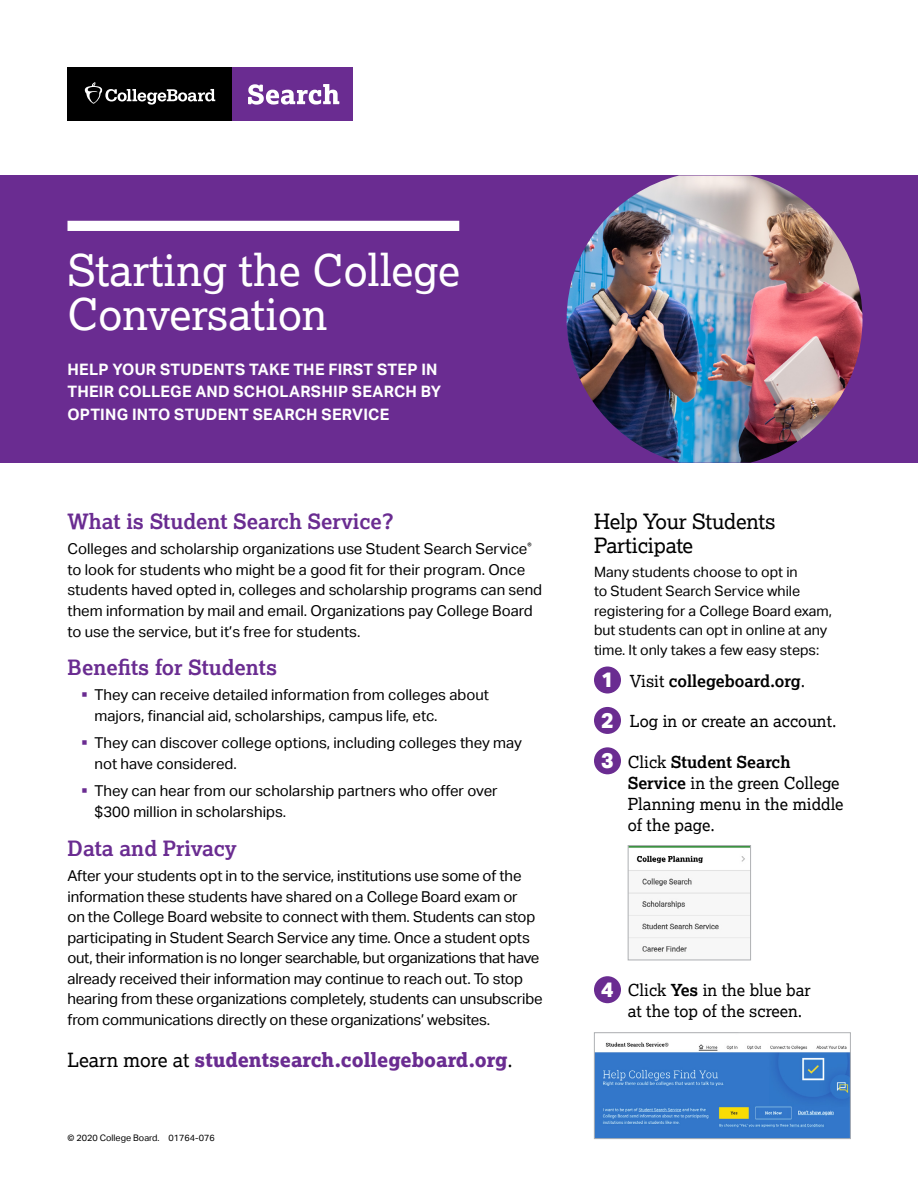
<style>
.page{position:relative;width:918px;height:1188px;background:#fff}
.page>*{position:absolute;margin:0;border:0;box-sizing:border-box;transform-origin:0 0}
.A__Head__Main__DO{font:43.5px/43.5px "Lexia";color:#fff}
.B__Head__Main_pu{font:700 21px "Lexia";color:#6a2c91}
.SB_Head{font:21px/24px "Lexia";letter-spacing:-.01em;color:#000}
.Body_Text__Large{font:800 21px "Aktiv Grotesk";color:#fff}
.CTA__Small{font:800 19.5px "Lexia";color:#6a2c91}
.SB_Text__Large{font:16.5px/21px "Lexia";color:#000}
.SB_Text__Large-2{font:700 16.5px "Lexia";color:#000}
.Eyebrow{font:700 15.75px/22.5px "Aktiv Grotesk";letter-spacing:.015em;color:#fff}
.Body_Text__Middle{font:15px/20.5px "Aktiv Grotesk";letter-spacing:-.01em;color:#000}
.SB_Text__Main{font:14.25px/19.5px "Aktiv Grotesk";color:#000}
.Legal{font:9px "Aktiv Grotesk";color:#000}
.s1{color:#6a2c91}
.s2{font-weight:400;color:#000}
.s3{font-weight:400}
.s4{font-weight:700}
</style>
<div class="page">
<div style="left:0;top:176px;width:918px;height:287px;background:#6a2c91"></div>
<img style="left:567px;top:176px;width:295px;height:287px">
<div style="left:68px;top:221px;width:391px;height:10px;background:#fff"></div>
<div style="left:594px;top:667px;width:27px;height:27px;background:#6a2c91;border-radius:50%"></div>
<div style="left:594px;top:707px;width:27px;height:27px;background:#6a2c91;border-radius:50%"></div>
<div style="left:594px;top:747px;width:27px;height:27px;background:#6a2c91;border-radius:50%"></div>
<img style="left:630px;top:847px;width:119px;height:105px">
<div style="left:628px;top:845px;width:123px;height:115px;border:1px solid #afb1b4"></div>
<div style="left:594px;top:976px;width:27px;height:27px;background:#6a2c91;border-radius:50%"></div>
<img style="left:596px;top:1042px;width:253px;height:95px">
<div style="left:594px;top:1032px;width:257px;height:107px;border:1px solid #afb1b4"></div>
<div style="left:68px;top:68px;width:165px;height:54px;background:#000"></div>
<svg style="left:85px;top:82px;width:130px;height:23px"></svg>
<div style="left:233px;top:68px;width:120px;height:54px;background:#6a2c91"></div>
<svg style="left:248px;top:84px;width:91px;height:21px"></svg>
<p class="A__Head__Main__DO" style="left:68px;top:248px;width:394px">Starting the College<br>Conversation</p>
<p class="Eyebrow" style="left:68px;top:358px;width:375px">HELP YOUR STUDENTS TAKE THE FIRST STEP IN<br>THEIR COLLEGE AND SCHOLARSHIP SEARCH BY<br>OPTING INTO STUDENT SEARCH SERVICE</p>
<p class="B__Head__Main_pu" style="left:68px;top:508px;width:328px">What is Student Search Service?</p>
<p class="Body_Text__Middle" style="left:68px;top:538px;width:476px">Colleges and scholarship organizations use Student Search Service<sup>® </sup>to look for students who might be a good fit for their program. Once students haved opted in, colleges and scholarship programs can send them information by mail and email. Organizations pay College Board to use the service, but it’s free for students.</p>
<p class="B__Head__Main_pu" style="left:68px;top:655px;width:211px">Benefits for Students</p>
<p class="Body_Text__Middle" style="left:94px;top:685px;width:396px;text-indent:-14px"><span class="s1">▪</span> They can receive detailed information from colleges about majors, financial aid, scholarships, campus life, etc.</p>
<p class="Body_Text__Middle" style="left:94px;top:733px;width:429px;text-indent:-14px"><span class="s1">▪</span> They can discover college options, including colleges they may not have considered.</p>
<p class="Body_Text__Middle" style="left:94px;top:781px;width:405px;line-height:21px;text-indent:-14px"><span class="s1">▪</span> They can hear from our scholarship partners who offer over $300 million in scholarships.</p>
<p class="B__Head__Main_pu" style="left:68px;top:835px;width:171px">Data and Privacy</p>
<p class="Body_Text__Middle" style="left:68px;top:866px;width:477px">After your students opt in to the service, institutions use some of the information these students have shared on a College Board exam or<br>on the College Board website to connect with them. Students can stop participating in Student Search Service any time. Once a student opts out, their information is no longer searchable, but organizations that have already received their information may continue to reach out. To stop hearing from these organizations completely, students can unsubscribe from communications directly on these organizations’ websites.</p>
<p class="CTA__Small" style="left:68px;top:1047px;width:447px"><span class="s2">Learn more at</span> studentsearch.collegeboard.org<span class="s2">.</span></p>
<p class="Legal" style="left:68px;top:1132px;width:149px">© 2020 College Board. 01764-076</p>
<p class="SB_Head" style="left:594px;top:509px;width:183px">Help Your Students<br>Participate</p>
<p class="SB_Text__Main" style="left:594px;top:562px;width:239px">Many students choose to opt in<br>to Student Search Service while registering for a College Board exam, but students can opt in online at any time. It only takes a few easy steps:</p>
<p class="Body_Text__Large" style="left:601px;top:666px;width:14px">1</p>
<p class="SB_Text__Large-2" style="left:630px;top:670px;width:177px"><span class="s3">Visit</span> collegeboard.org<span class="s3">.</span></p>
<p class="Body_Text__Large" style="left:601px;top:707px;width:14px">2</p>
<p class="SB_Text__Large" style="left:630px;top:710px;width:208px">Log in or create an account.</p>
<p class="Body_Text__Large" style="left:601px;top:747px;width:14px">3</p>
<p class="SB_Text__Large" style="left:628px;top:751px;width:217px">Click <span class="s4">Student Search<br>Service</span> in the green College<br>Planning menu in the middle of the page.</p>
<p class="Body_Text__Large" style="left:601px;top:976px;width:14px">4</p>
<p class="SB_Text__Large" style="left:628px;top:980px;width:185px">Click <span class="s4">Yes</span> in the blue bar at the top of the screen.</p>
</div>
